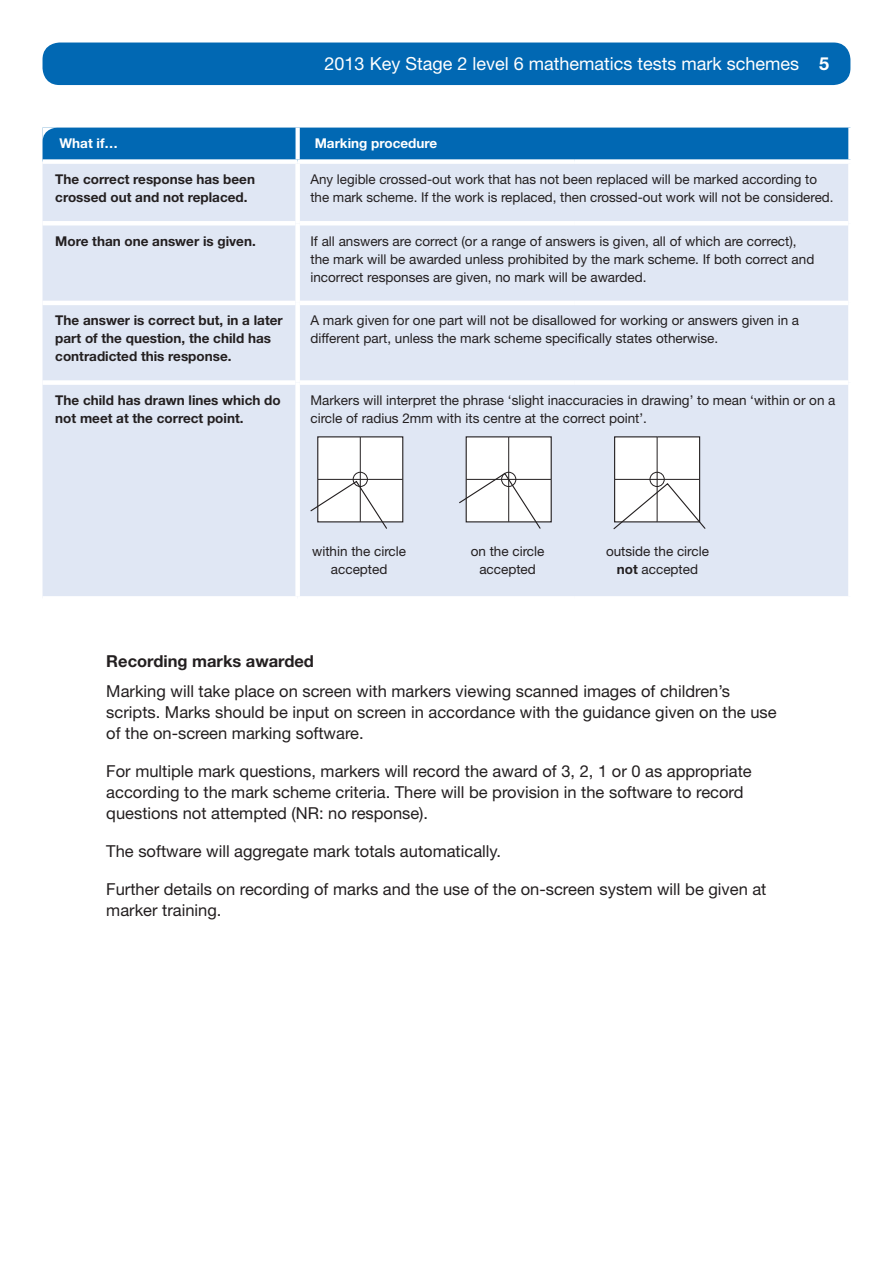
<style>
.page{position:relative;width:893px;height:1263px;background:#fff}
.page>*{position:absolute;margin:0;border:0;box-sizing:border-box;transform-origin:0 0}
.t1{font:18px "Helvetica Neue LT Std";color:#fff}
.t2{font:16.5px/21px "Helvetica Neue LT Std";color:#231f20}
.t3{font:700 16.5px "Helvetica Neue LT Std";color:#231f20}
.t4{font:13.5px/18px "Helvetica Neue LT Std";color:#231f20}
.t5{font:700 13.5px/18px "Helvetica Neue LT Std";color:#231f20}
.t6{font:700 13.5px "Helvetica Neue LT Std";color:#fff}
.s1{font-weight:700}
</style>
<div class="page">
<div style="left:43px;top:43px;width:807px;height:42px;background:#0168b3;border-radius:17px"></div>
<div style="left:43px;top:164px;width:805px;height:432px;background:#e0e7f4"></div>
<div style="left:295px;top:164px;width:5px;height:59px;background:#fff"></div>
<div style="left:295px;top:223px;width:5px;height:80px;background:#fff"></div>
<div style="left:295px;top:303px;width:5px;height:80px;background:#fff"></div>
<div style="left:295px;top:383px;width:5px;height:213px;background:#fff"></div>
<hr style="left:43px;top:221px;width:252px;height:4px;background:#fff">
<hr style="left:43px;top:301px;width:252px;height:4px;background:#fff">
<div style="left:43px;top:380px;width:252px;height:5px;background:#fff"></div>
<hr style="left:300px;top:221px;width:274px;height:4px;background:#fff">
<hr style="left:574px;top:221px;width:274px;height:4px;background:#fff">
<hr style="left:300px;top:301px;width:274px;height:4px;background:#fff">
<hr style="left:574px;top:301px;width:274px;height:4px;background:#fff">
<div style="left:300px;top:380px;width:274px;height:5px;background:#fff"></div>
<div style="left:574px;top:380px;width:274px;height:5px;background:#fff"></div>
<div style="left:318px;top:437px;width:85px;height:85px;background:#fff"></div>
<div style="left:317px;top:436px;width:86px;height:86px;border:1px solid #231f20"></div>
<hr style="left:360px;top:437px;width:1px;height:85px;background:#231f20">
<div style="left:466px;top:437px;width:85px;height:85px;background:#fff"></div>
<div style="left:466px;top:436px;width:86px;height:86px;border:1px solid #231f20"></div>
<hr style="left:508px;top:437px;width:1px;height:85px;background:#231f20">
<div style="left:615px;top:437px;width:85px;height:85px;background:#fff"></div>
<div style="left:614px;top:436px;width:86px;height:86px;border:1px solid #231f20"></div>
<hr style="left:657px;top:437px;width:1px;height:85px;background:#231f20">
<svg style="left:310px;top:472px;width:396px;height:58px"></svg>
<svg style="left:42px;top:128px;width:808px;height:34px;background:#1675b9"></svg>
<h1 class="t1" style="left:325px;top:53px;width:506px">2013 Key Stage 2 level 6 mathematics tests mark schemes <span class="s1">5</span></h1>
<p class="t6" style="left:60px;top:135px;width:60px">What if…</p>
<p class="t6" style="left:315px;top:135px;width:124px">Marking procedure</p>
<p class="t5" style="left:55px;top:170px;width:201px">The correct response has been crossed out and not replaced.</p>
<p class="t4" style="left:310px;top:170px;width:525px">Any legible crossed-out work that has not been replaced will be marked according to the mark scheme. If the work is replaced, then crossed-out work will not be considered.</p>
<p class="t5" style="left:55px;top:232px;width:202px">More than one answer is given.</p>
<p class="t4" style="left:310px;top:232px;width:505px">If all answers are correct (or a range of answers is given, all of which are correct), the mark will be awarded unless prohibited by the mark scheme. If both correct and incorrect responses are given, no mark will be awarded.</p>
<p class="t5" style="left:55px;top:311px;width:229px">The answer is correct but, in a later part of the question, the child has contradicted this response.</p>
<p class="t4" style="left:310px;top:311px;width:490px">A mark given for one part will not be disallowed for working or answers given in a different part, unless the mark scheme specifically states otherwise.</p>
<p class="t5" style="left:55px;top:391px;width:227px">The child has drawn lines which do not meet at the correct point.</p>
<p class="t4" style="left:310px;top:391px;width:527px">Markers will interpret the phrase ‘slight inaccuracies in drawing’ to mean ‘within or on a circle of radius 2mm with its centre at the correct point’.</p>
<p class="t4" style="left:312px;top:542px;width:95px;text-align:center">within the circle accepted</p>
<p class="t4" style="left:471px;top:542px;width:75px;text-align:center">on the circle accepted</p>
<p class="t4" style="left:606px;top:542px;width:104px;text-align:center">outside the circle <span class="s1">not</span> accepted</p>
<p class="t3" style="left:106px;top:651px;width:209px">Recording marks awarded</p>
<p class="t2" style="left:106px;top:680px;width:672px">Marking will take place on screen with markers viewing scanned images of children’s scripts. Marks should be input on screen in accordance with the guidance given on the use of the on-screen marking software.</p>
<p class="t2" style="left:106px;top:760px;width:647px">For multiple mark questions, markers will record the award of 3, 2, 1 or 0 as appropriate according to the mark scheme criteria. There will be provision in the software to record questions not attempted (NR: no response).</p>
<p class="t2" style="left:106px;top:840px;width:396px">The software will aggregate mark totals automatically.</p>
<p class="t2" style="left:106px;top:878px;width:662px">Further details on recording of marks and the use of the on-screen system will be given at marker training.</p>
</div>
